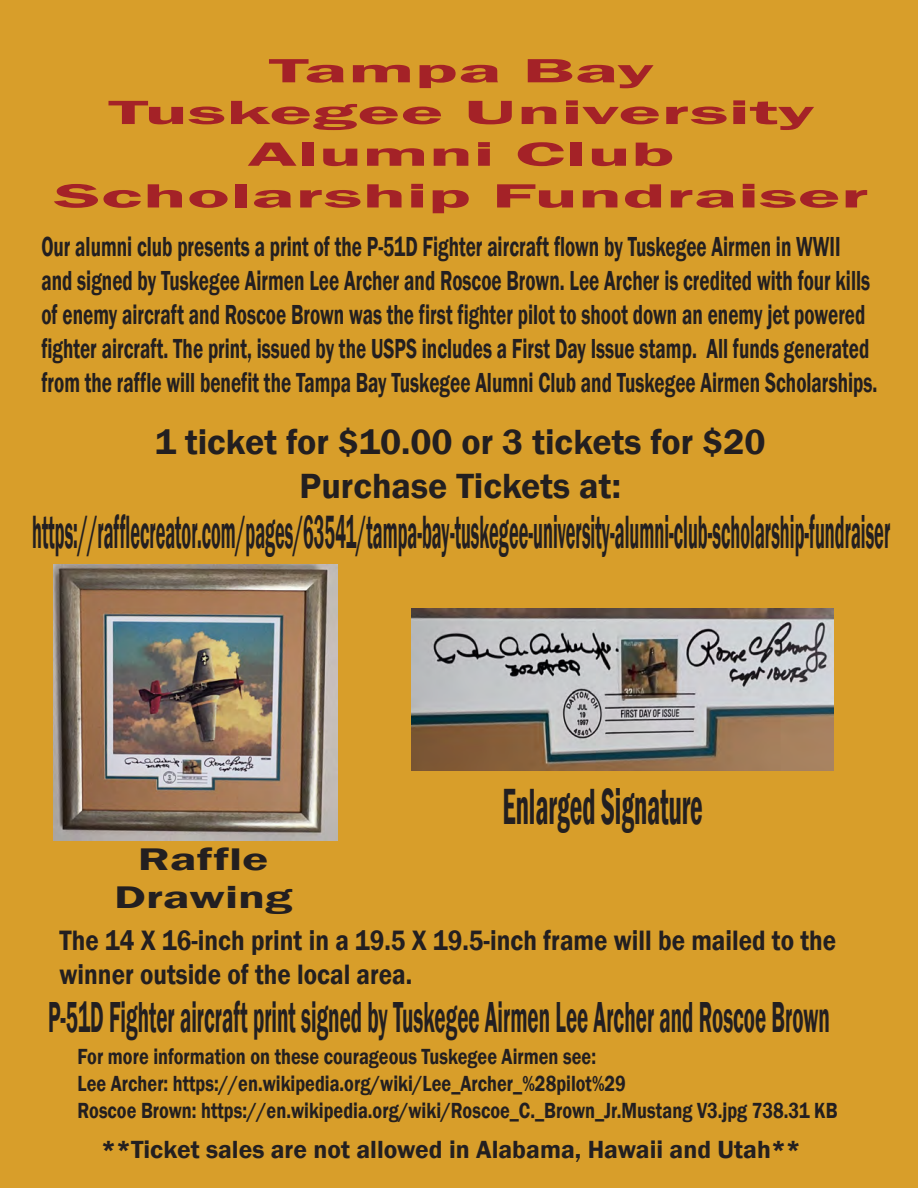
<style>
.page{position:relative;width:918px;height:1188px;background:#d89e2a}
.page>*{position:absolute;margin:0;border:0;box-sizing:border-box;transform-origin:0 0}
.t1{font:600 condensed 52.35px "Franklin Gothic";color:#231f20;scale:.53 1}
.t2{font:600 48px "Franklin Gothic";color:#231f20;scale:.38 1}
.t3{font:600 44.7px "Franklin Gothic";color:#231f20;scale:.47 1}
.t4{font:600 36px/43.2px "Franklin Gothic";color:#231f20;text-align:center}
.t5{font:600 34.8px/41.7px "Franklin Gothic";color:#a42227;text-align:center;scale:2.33 1}
.t6{font:600 32.1px/38.5px "Franklin Gothic";color:#231f20;text-align:center;scale:1.53 1}
.t7{font:600 28.8px/34.7px "Franklin Gothic";color:#231f20;scale:.87 1}
.t8{font:600 28.35px/34px "Franklin Gothic";color:#231f20;scale:.67 1}
.t9{font:600 25.5px "Franklin Gothic";color:#231f20}
.t10{font:600 22.5px/27px "Franklin Gothic";color:#231f20;scale:.81 1}
</style>
<div class="page">
<img style="left:54px;top:564px;width:283px;height:277px">
<img style="left:411px;top:609px;width:423px;height:162px">
<p class="t5" style="left:54px;top:50px;width:351px">Tampa Bay<br>Tuskegee University<br>Alumni Club<br>Scholarship Fundraiser</p>
<p class="t8" style="left:41px;top:230px;width:1249px">Our alumni club presents a print of the P-51D Fighter aircraft flown by Tuskegee Airmen in WWII and signed by Tuskegee Airmen Lee Archer and Roscoe Brown. Lee Archer is credited with four kills of enemy aircraft and Roscoe Brown was the first fighter pilot to shoot down an enemy jet powered fighter aircraft. The print, issued by the USPS includes a First Day Issue stamp. All funds generated from the raffle will benefit the Tampa Bay Tuskegee Alumni Club and Tuskegee Airmen Scholarships.</p>
<p class="t4" style="left:155px;top:421px;width:612px">1 ticket for $10.00 or 3 tickets for $20<br>Purchase Tickets at:</p>
<h2 class="t2" style="left:32px;top:503px;width:2260px">https://rafflecreator.com/pages/63541/tampa-bay-tuskegee-university-alumni-club-scholarship-fundraiser</h2>
<p class="t6" style="left:114px;top:840px;width:118px">Raffle<br>Drawing</p>
<h1 class="t1" style="left:503px;top:772px;width:379px">Enlarged Signature</h1>
<p class="t7" style="left:60px;top:923px;width:894px">The 14 X 16-inch print in a 19.5 X 19.5-inch frame will be mailed to the winner outside of the local area.</p>
<h3 class="t3" style="left:48px;top:989px;width:1665px">P-51D Fighter aircraft print signed by Tuskegee Airmen Lee Archer and Roscoe Brown</h3>
<p class="t10" style="left:78px;top:1044px;width:940px">For more information on these courageous Tuskegee Airmen see:<br>Lee Archer: https://en.wikipedia.org/wiki/Lee_Archer_%28pilot%29<br>Roscoe Brown: https://en.wikipedia.org/wiki/Roscoe_C._Brown_Jr.Mustang V3.jpg 738.31 KB</p>
<p class="t9" style="left:101px;top:1134px;width:701px">**Ticket sales are not allowed in Alabama, Hawaii and Utah**</p>
</div>
